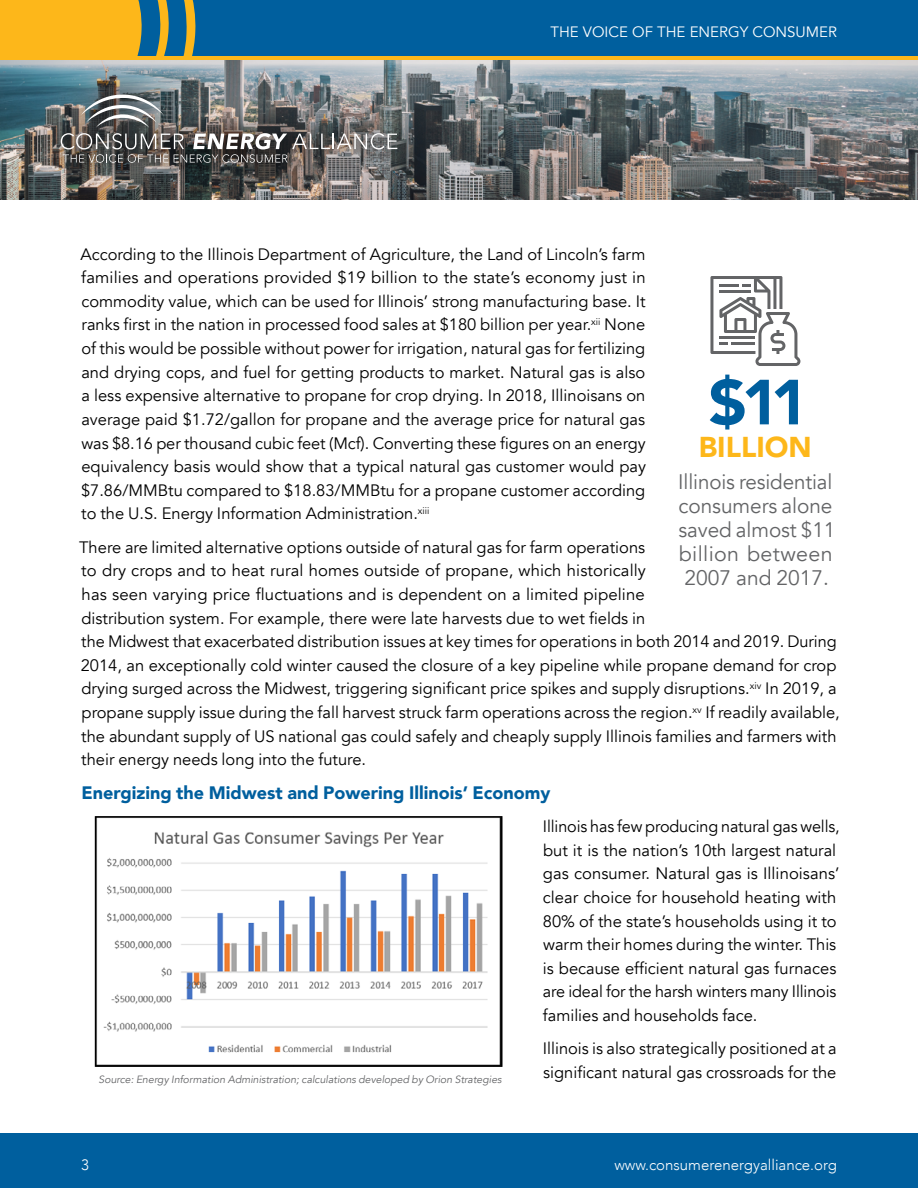
<style>
.page{position:relative;width:918px;height:1188px;background:#fff}
.page>*{position:absolute;margin:0;border:0;box-sizing:border-box;transform-origin:0 0}
.t1{font:900 63px "Avenir LT Std";color:#005f9e}
.t2{font:900 28.5px "Avenir LT Std";color:#fdb71a}
.t3{font:21px/24px "Avenir";letter-spacing:-.005em;color:#636466}
.t4{font:900 18px "Avenir";color:#005f9e}
.t5{font:16.5px/23.7px "Avenir";color:#000}
.t6{font:300 15px "Avenir";color:#fff}
.t7{font:15px "Avenir";color:#fff}
.t8{font:italic 10.5px "Avenir";color:#636466}
</style>
<div class="page">
<div style="left:0;top:1133px;width:918px;height:55px;background:#005f9e"></div>
<img style="left:0;top:60px;width:918px;height:139px">
<div style="left:3px;top:0;width:915px;height:58px;background:#005f9e"></div>
<div style="left:0;top:0;width:142px;height:56px;background:#fdb71a"></div>
<svg style="left:156px;top:0;width:13px;height:56px"></svg>
<svg style="left:183px;top:0;width:13px;height:56px"></svg>
<hr style="left:0;top:56px;width:918px;height:4px;background:#fdb71a">
<img style="left:37px;top:70px;width:384px;height:118px">
<img style="left:61px;top:95px;width:336px;height:68px">
<svg style="left:710px;top:276px;width:90px;height:90px"></svg>
<img style="left:97px;top:818px;width:404px;height:247px">
<div style="left:95px;top:816px;width:408px;height:251px;border:1px solid #000"></div>
<p class="t7" style="left:550px;top:23px;width:288px">THE VOICE OF THE ENERGY CONSUMER</p>
<p class="t5" style="left:81px;top:242px;width:567px;text-align:justify">According to the Illinois Department of Agriculture, the Land of Lincoln’s farm families and operations provided $19 billion to the state’s economy just in commodity value, which can be used for Illinois’ strong manufacturing base. It ranks first in the nation in processed food sales at $180 billion per year.<sup>xii</sup> None of this would be possible without power for irrigation, natural gas for fertilizing and drying cops, and fuel for getting products to market. Natural gas is also a less expensive alternative to propane for crop drying. In 2018, Illinoisans on average paid $1.72/gallon for propane and the average price for natural gas was $8.16 per thousand cubic feet (Mcf). Converting these figures on an energy equivalency basis would show that a typical natural gas customer would pay $7.86/MMBtu compared to $18.83/MMBtu for a propane customer according to the U.S. Energy Information Administration.<sup>xiii</sup></p>
<p class="t5" style="left:79px;top:535px;width:762px">There are limited alternative options outside of natural gas for farm operations<br>to dry crops and to heat rural homes outside of propane, which historically<br>has seen varying price fluctuations and is dependent on a limited pipeline<br>distribution system. For example, there were late harvests due to wet fields in<br>the Midwest that exacerbated distribution issues at key times for operations in both 2014 and 2019. During 2014, an exceptionally cold winter caused the closure of a key pipeline while propane demand for crop drying surged across the Midwest, triggering significant price spikes and supply disruptions.<sup>xiv</sup> In 2019, a propane supply issue during the fall harvest struck farm operations across the region.<sup>xv</sup> If readily available, the abundant supply of US national gas could safely and cheaply supply Illinois families and farmers with their energy needs long into the future.</p>
<p class="t4" style="left:81px;top:777px;width:471px">Energizing the Midwest and Powering Illinois’ Economy</p>
<p class="t5" style="left:543px;top:815px;width:298px">Illinois has few producing natural gas wells, but it is the nation’s 10th largest natural gas consumer. Natural gas is Illinoisans’ clear choice for household heating with 80% of the state’s households using it to warm their homes during the winter. This is because efficient natural gas furnaces are ideal for the harsh winters many Illinois families and households face.</p>
<p class="t5" style="left:543px;top:1037px;width:295px">Illinois is also strategically positioned at a significant natural gas crossroads for the</p>
<h1 class="t1" style="left:709px;top:364px;width:101px">$11</h1>
<h2 class="t2" style="left:699px;top:429px;width:114px">BILLION</h2>
<p class="t3" style="left:678px;top:470px;width:159px">Illinois residential consumers alone saved almost $11 billion between<br>2007 and 2017.</p>
<p class="t8" style="left:99px;top:1073px;width:405px">Source: Energy Information Administration; calculations developed by Orion Strategies</p>
<p class="t6" style="left:81px;top:1156px;width:9px">3</p>
<p class="t6" style="left:614px;top:1156px;width:224px">www.consumerenergyalliance.org</p>
</div>
